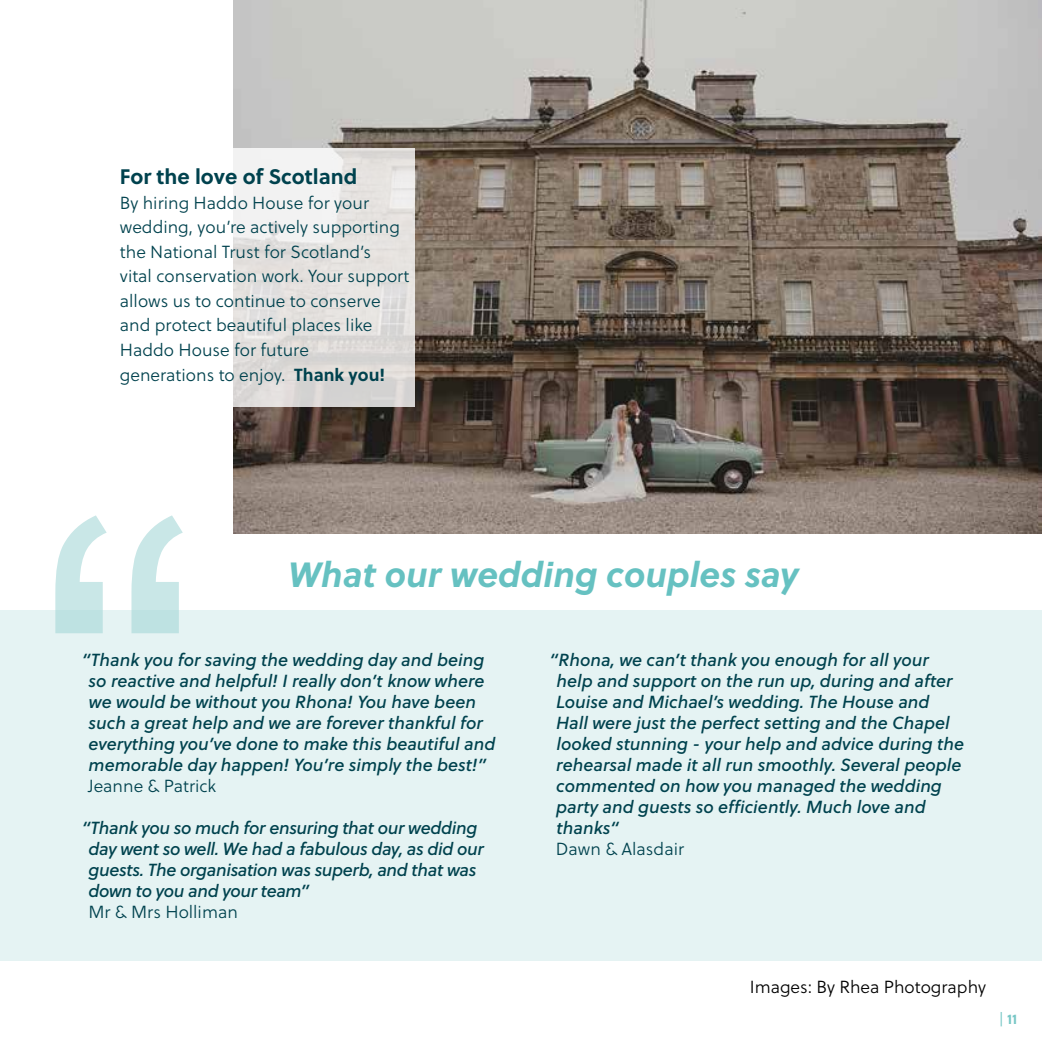
<style>
.page{position:relative;width:1042px;height:1042px;background:#fff}
.page>*{position:absolute;margin:0;border:0;box-sizing:border-box;transform-origin:0 0}
.t1{font:italic 700 35px "Soleil";color:#66c1c1}
.t2{font:700 21px "Soleil";color:#00424e}
.t3{font:italic 17.5px/21px "Soleil Bk";color:#00424e}
.t4{font:17.5px/24.5px "Soleil Lt";color:#00424e}
.t5{font:italic 17.5px/21px "Soleil Bk";letter-spacing:-.02em;color:#00424e}
.t6{font:17.5px "Soleil Lt";color:#000}
.t7{font:700 14px "Soleil";color:#78c7c6}
.s1{font-family:"Soleil";font-weight:700}
.s2{font-weight:400}
</style>
<div class="page">
<div style="left:0;top:610px;width:1042px;height:350px;background:#e5f3f3"></div>
<img style="left:234px;top:0;width:808px;height:534px">
<svg style="left:233px;top:149px;width:182px;height:258px;fill:#e5e2df"></svg>
<svg style="left:55px;top:515px;width:128px;height:118px"></svg>
<p class="t2" style="left:120px;top:161px;width:239px">For the love of Scotland</p>
<p class="t4" style="left:120px;top:190px;width:291px">By hiring Haddo House for your wedding, you’re actively supporting the National Trust for Scotland’s<br>vital conservation work. Your support allows us to continue to conserve and protect beautiful places like<br>Haddo House for future<br>generations to enjoy. <span class="s1">Thank you!</span></p>
<h1 class="t1" style="left:288px;top:548px;width:512px">What our wedding couples say</h1>
<p class="t3" style="left:89px;top:648px;width:408px;text-indent:-6px">“Thank you for saving the wedding day and being so reactive and helpful! I really don’t know where we would be without you Rhona! You have been such a great help and we are forever thankful for everything you’ve done to make this beautiful and memorable day happen! You’re simply the best!”</p>
<p class="t4" style="left:88px;top:773px;width:130px">Jeanne &amp; Patrick</p>
<p class="t5" style="left:88px;top:816px;width:397px;text-indent:-6px">“Thank you so much for ensuring that our wedding day went so well. We had a fabulous day, as did our guests. The organisation was superb, and that was down to you and your team”</p>
<p class="t4" style="left:88px;top:899px;width:151px">Mr &amp; Mrs Holliman</p>
<p class="t3" style="left:556px;top:648px;width:409px;text-indent:-6px">“Rhona, we can’t thank you enough for all your help and support on the run up, during and after Louise and Michael’s wedding. The House and Hall were just the perfect setting and the Chapel looked stunning - your help and advice during the rehearsal made it all run smoothly. Several people commented on how you managed the wedding party and guests so efficiently. Much love and thanks“</p>
<p class="t4" style="left:556px;top:836px;width:130px">Dawn &amp; Alasdair</p>
<p class="t6" style="left:750px;top:974px;width:238px">Images: By Rhea Photography</p>
<p class="t7" style="left:999px;top:1008px;width:20px"><span class="s2">|</span> 11</p>
</div>
